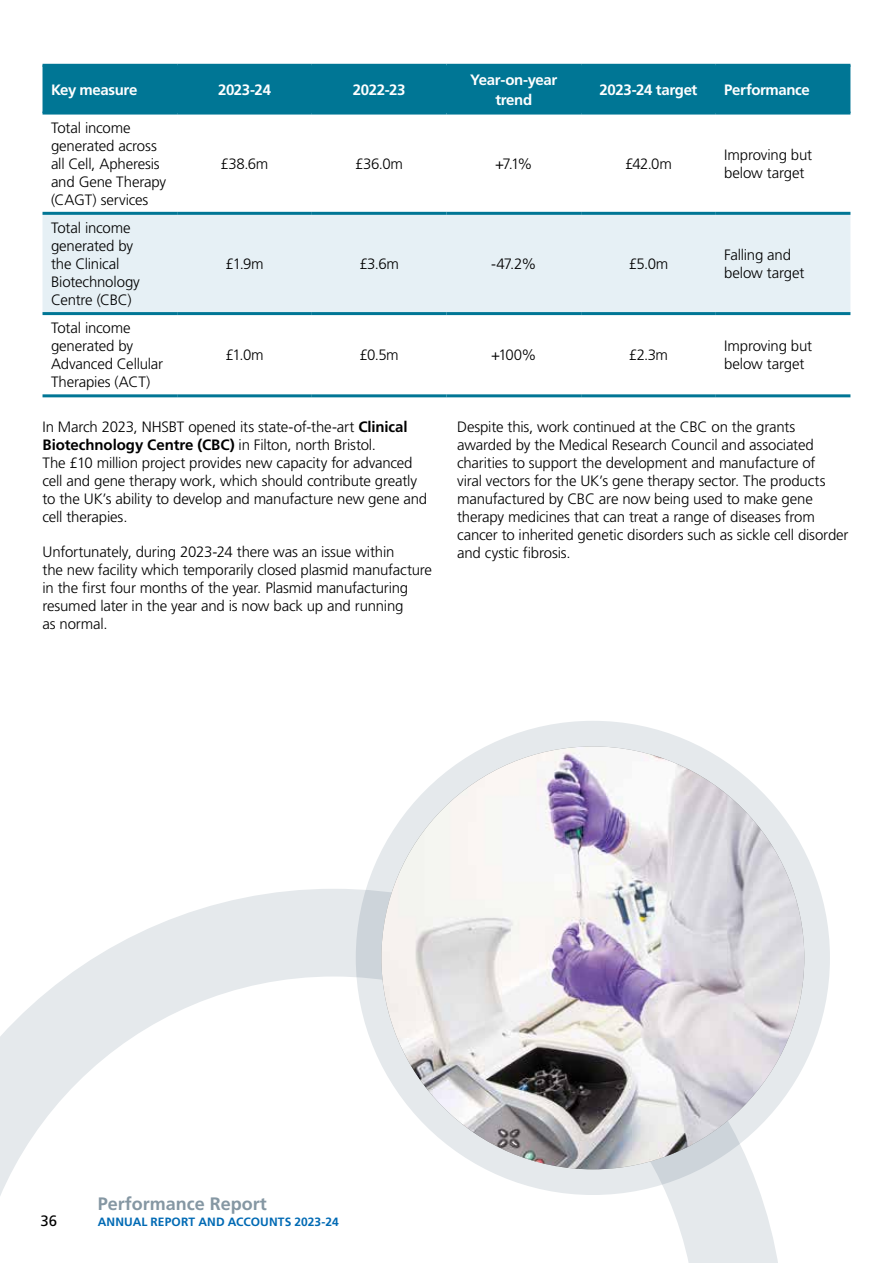
<style>
.page{position:relative;width:893px;height:1263px;background:#fff}
.page>*{position:absolute;margin:0;border:0;box-sizing:border-box;transform-origin:0 0}
.t1{font:700 18px "Frutiger LT Pro";color:#8597a3}
.Body_Copy{font:300 15px/18px "Frutiger LT Pro";letter-spacing:-.01em;color:#000}
.Table_-_Body_Copy{font:300 15px/18px "Frutiger LT Pro";letter-spacing:-.01em;color:#000}
.Table_-_Body_Copy_Centred{font:300 15px "Frutiger LT Pro";letter-spacing:-.025em;color:#000}
.Table_-_Header{font:700 15px/19.5px "Frutiger LT Pro";letter-spacing:-.025em;color:#fff;text-align:center}
.Table_-_Header_Left{font:700 15px "Frutiger LT Pro";letter-spacing:-.025em;color:#fff}
.t2{font:15px "Frutiger LT Pro";color:#000}
.t3{font:700 12px "Frutiger LT Pro";letter-spacing:.01em;color:#006ab4}
.s1{font-weight:700}
</style>
<div class="page">
<div style="left:43px;top:67px;width:807px;height:45px;background:#007695"></div>
<svg style="left:43px;top:211px;width:807px;height:1px"></svg>
<div style="left:43px;top:215px;width:807px;height:97px;background:#e6f0f5"></div>
<hr style="left:43px;top:64px;width:134px;height:3px;background:#007695">
<hr style="left:177px;top:64px;width:135px;height:3px;background:#007695">
<hr style="left:312px;top:64px;width:134px;height:3px;background:#007695">
<hr style="left:446px;top:64px;width:135px;height:3px;background:#007695">
<hr style="left:581px;top:64px;width:135px;height:3px;background:#007695">
<hr style="left:716px;top:64px;width:134px;height:3px;background:#007695">
<hr style="left:43px;top:112px;width:134px;height:3px;background:#007695">
<hr style="left:177px;top:112px;width:135px;height:3px;background:#007695">
<hr style="left:312px;top:112px;width:134px;height:3px;background:#007695">
<hr style="left:446px;top:112px;width:135px;height:3px;background:#007695">
<hr style="left:581px;top:112px;width:135px;height:3px;background:#007695">
<hr style="left:716px;top:112px;width:134px;height:3px;background:#007695">
<hr style="left:43px;top:212px;width:134px;height:3px;background:#007695">
<hr style="left:177px;top:212px;width:135px;height:3px;background:#007695">
<hr style="left:312px;top:212px;width:134px;height:3px;background:#007695">
<hr style="left:446px;top:212px;width:135px;height:3px;background:#007695">
<hr style="left:581px;top:212px;width:135px;height:3px;background:#007695">
<hr style="left:716px;top:212px;width:134px;height:3px;background:#007695">
<hr style="left:43px;top:312px;width:134px;height:3px;background:#007695">
<hr style="left:177px;top:312px;width:135px;height:3px;background:#007695">
<hr style="left:312px;top:312px;width:134px;height:3px;background:#007695">
<hr style="left:446px;top:312px;width:135px;height:3px;background:#007695">
<hr style="left:581px;top:312px;width:135px;height:3px;background:#007695">
<hr style="left:716px;top:312px;width:134px;height:3px;background:#007695">
<hr style="left:43px;top:394px;width:134px;height:3px;background:#007695">
<hr style="left:177px;top:394px;width:135px;height:3px;background:#007695">
<hr style="left:312px;top:394px;width:134px;height:3px;background:#007695">
<hr style="left:446px;top:394px;width:135px;height:3px;background:#007695">
<hr style="left:581px;top:394px;width:135px;height:3px;background:#007695">
<hr style="left:716px;top:394px;width:134px;height:3px;background:#007695">
<svg style="left:0;top:889px;width:784px;height:374px"></svg>
<img style="left:381px;top:746px;width:423px;height:423px;border-radius:211px">
<div style="left:356px;top:721px;width:474px;height:474px;border:26px solid #e5e9ec;border-radius:50%"></div>
<p class="Table_-_Header_Left" style="left:51px;top:81px;width:88px">Key measure</p>
<p class="Table_-_Header" style="left:218px;top:80px;width:55px">2023-24</p>
<p class="Table_-_Header" style="left:353px;top:80px;width:54px">2022-23</p>
<p class="Table_-_Header" style="left:470px;top:70px;width:89px">Year-on-year trend</p>
<p class="Table_-_Header" style="left:599px;top:80px;width:99px">2023-24 target</p>
<p class="Table_-_Header_Left" style="left:724px;top:81px;width:87px">Performance</p>
<p class="Table_-_Body_Copy" style="left:51px;top:119px;width:117px">Total income generated across all Cell, Apheresis and Gene Therapy (CAGT) services</p>
<p class="Table_-_Body_Copy_Centred" style="left:221px;top:155px;width:49px">£38.6m</p>
<p class="Table_-_Body_Copy_Centred" style="left:355px;top:155px;width:49px">£36.0m</p>
<p class="Table_-_Body_Copy_Centred" style="left:495px;top:155px;width:39px">+7.1%</p>
<p class="Table_-_Body_Copy_Centred" style="left:625px;top:155px;width:48px">£42.0m</p>
<p class="Table_-_Body_Copy" style="left:724px;top:146px;width:89px">Improving but below target</p>
<p class="Table_-_Body_Copy" style="left:51px;top:219px;width:90px">Total income generated by the Clinical<br>Biotechnology<br>Centre (CBC)</p>
<p class="Table_-_Body_Copy" style="left:51px;top:319px;width:114px">Total income generated by<br>Advanced Cellular<br>Therapies (ACT)</p>
<p class="Table_-_Body_Copy_Centred" style="left:225px;top:255px;width:39px">£1.9m</p>
<p class="Table_-_Body_Copy_Centred" style="left:359px;top:255px;width:41px">£3.6m</p>
<p class="Table_-_Body_Copy_Centred" style="left:491px;top:255px;width:47px">-47.2%</p>
<p class="Table_-_Body_Copy_Centred" style="left:629px;top:255px;width:41px">£5.0m</p>
<p class="Table_-_Body_Copy" style="left:724px;top:246px;width:82px">Falling and below target</p>
<p class="Table_-_Body_Copy_Centred" style="left:225px;top:346px;width:40px">£1.0m</p>
<p class="Table_-_Body_Copy_Centred" style="left:360px;top:346px;width:41px">£0.5m</p>
<p class="Table_-_Body_Copy_Centred" style="left:491px;top:346px;width:47px">+100%</p>
<p class="Table_-_Body_Copy_Centred" style="left:629px;top:346px;width:41px">£2.3m</p>
<p class="Table_-_Body_Copy" style="left:724px;top:337px;width:89px">Improving but below target</p>
<p class="Body_Copy" style="left:43px;top:418px;width:386px">In March 2023, NHSBT opened its state-of-the-art <span class="s1">Clinical Biotechnology Centre (CBC)</span> in Filton, north Bristol.<br>The £10 million project provides new capacity for advanced cell and gene therapy work, which should contribute greatly to the UK’s ability to develop and manufacture new gene and cell therapies.</p>
<p class="Body_Copy" style="left:43px;top:543px;width:391px">Unfortunately, during 2023-24 there was an issue within<br>the new facility which temporarily closed plasmid manufacture in the first four months of the year. Plasmid manufacturing resumed later in the year and is now back up and running<br>as normal.</p>
<p class="Body_Copy" style="left:457px;top:418px;width:393px">Despite this, work continued at the CBC on the grants awarded by the Medical Research Council and associated charities to support the development and manufacture of<br>viral vectors for the UK’s gene therapy sector. The products manufactured by CBC are now being used to make gene therapy medicines that can treat a range of diseases from cancer to inherited genetic disorders such as sickle cell disorder and cystic fibrosis.</p>
<p class="t2" style="left:41px;top:1212px;width:18px">36</p>
<p class="t1" style="left:98px;top:1193px;width:171px">Performance Report</p>
<p class="t3" style="left:98px;top:1214px;width:243px">ANNUAL REPORT AND ACCOUNTS 2023-24</p>
</div>
